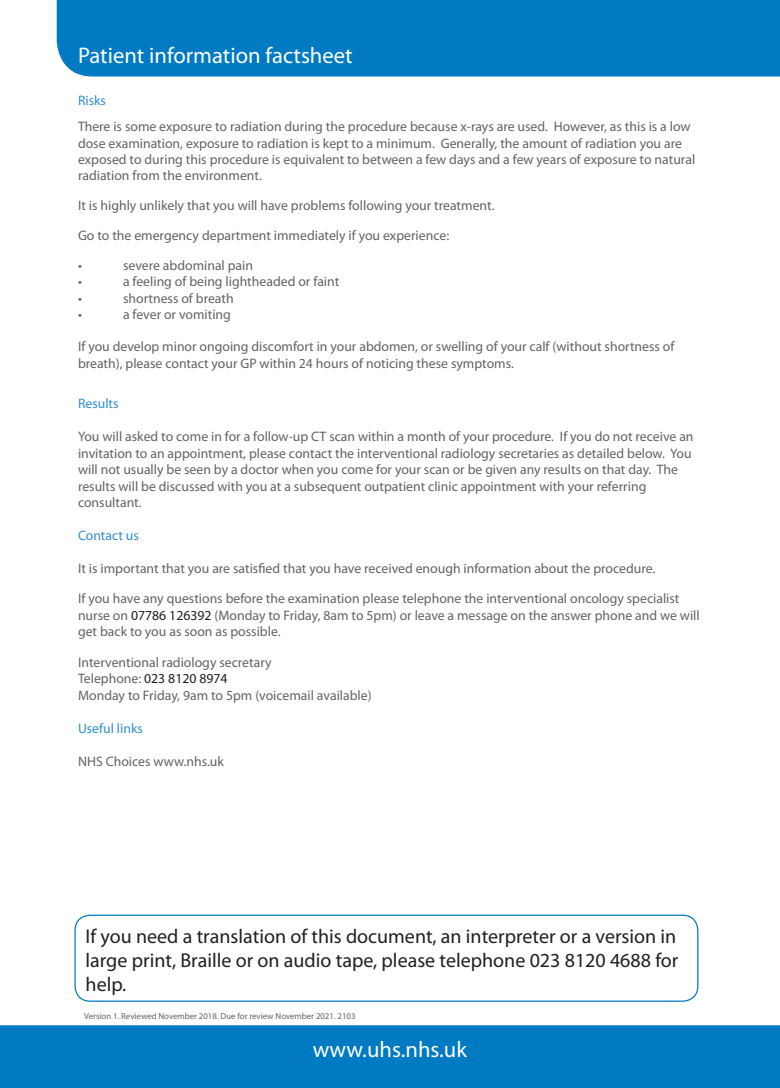
<style>
.page{position:relative;width:780px;height:1088px;background:#fff}
.page>*{position:absolute;margin:0;border:0;box-sizing:border-box;transform-origin:0 0}
.t1{font:22.62px "Myriad Pro";color:#fff}
.t2{font:20px/24px "Myriad Pro";color:#231f20;text-align:justify}
.t3{font:13.75px/16.2px "Myriad Pro";color:#636366}
.t4{font:13.75px "Myriad Pro";color:#2e8fce}
.t5{font:13.75px "Myriad Pro";color:#231f20}
.t6{font:8.75px "Myriad Pro";color:#636366}
.s1{color:#231f20}
.s2{color:#636366}
</style>
<div class="page">
<div style="left:1px;top:1026px;width:778px;height:61px;background:#007ac2"></div>
<div style="left:0;top:1025px;width:780px;height:63px;border:1px solid #007ac2"></div>
<div style="left:56px;top:0;width:724px;height:77px;background:#007ac2"></div>
<div style="left:74px;top:914px;width:624px;height:88px;border:1px solid #0079c2;border-radius:15px"></div>
<p class="t1" style="left:78px;top:41px;width:276px">Patient information factsheet</p>
<p class="t4" style="left:78px;top:92px;width:30px">Risks</p>
<p class="t3" style="left:78px;top:118px;width:618px">There is some exposure to radiation during the procedure because x-rays are used. However, as this is a low dose examination, exposure to radiation is kept to a minimum. Generally, the amount of radiation you are exposed to during this procedure is equivalent to between a few days and a few years of exposure to natural radiation from the environment.</p>
<p class="t3" style="left:78px;top:197px;width:418px">It is highly unlikely that you will have problems following your treatment.</p>
<p class="t3" style="left:78px;top:227px;width:372px">Go to the emergency department immediately if you experience:</p>
<p class="t3" style="left:78px;top:257px;width:5px">•</p>
<p class="t3" style="left:123px;top:257px;width:132px">severe abdominal pain</p>
<p class="t3" style="left:78px;top:273px;width:5px">•</p>
<p class="t3" style="left:123px;top:273px;width:218px">a feeling of being lightheaded or faint</p>
<p class="t3" style="left:78px;top:290px;width:5px">•</p>
<p class="t3" style="left:123px;top:290px;width:112px">shortness of breath</p>
<p class="t3" style="left:78px;top:306px;width:5px">•</p>
<p class="t3" style="left:123px;top:306px;width:109px">a fever or vomiting</p>
<p class="t3" style="left:78px;top:338px;width:598px">If you develop minor ongoing discomfort in your abdomen, or swelling of your calf (without shortness of breath), please contact your GP within 24 hours of noticing these symptoms.</p>
<p class="t4" style="left:78px;top:395px;width:42px">Results</p>
<p class="t3" style="left:78px;top:428px;width:617px">You will asked to come in for a follow-up CT scan within a month of your procedure. If you do not receive an invitation to an appointment, please contact the interventional radiology secretaries as detailed below. You will not usually be seen by a doctor when you come for your scan or be given any results on that day. The</p>
<p class="t3" style="left:78px;top:478px;width:570px">results will be discussed with you at a subsequent outpatient clinic appointment with your referring</p>
<p class="t3" style="left:78px;top:494px;width:65px">consultant.</p>
<p class="t4" style="left:78px;top:527px;width:62px">Contact us</p>
<p class="t3" style="left:78px;top:560px;width:579px">It is important that you are satisfied that you have received enough information about the procedure.</p>
<p class="t3" style="left:78px;top:590px;width:623px">If you have any questions before the examination please telephone the interventional oncology specialist nurse on <span class="s1">07786 126392</span> (Monday to Friday, 8am to 5pm) or leave a message on the answer phone and we will get back to you as soon as possible.</p>
<p class="t3" style="left:78px;top:654px;width:195px">Interventional radiology secretary</p>
<p class="t5" style="left:78px;top:670px;width:151px"><span class="s2">Telephone:</span> 023 8120 8974</p>
<p class="t3" style="left:78px;top:687px;width:295px">Monday to Friday, 9am to 5pm (voicemail available)</p>
<p class="t4" style="left:78px;top:720px;width:66px">Useful links</p>
<p class="t3" style="left:78px;top:753px;width:147px">NHS Choices www.nhs.uk</p>
<p class="t2" style="left:86px;top:923px;width:594px">If you need a translation of this document, an interpreter or a version in large print, Braille or on audio tape, please telephone 023 8120 4688 for help.</p>
<p class="t6" style="left:84px;top:1011px;width:273px">Version 1. Reviewed November 2018. Due for review November 2021. 2103</p>
<p class="t1" style="left:312px;top:1035px;width:156px">www.uhs.nhs.uk</p>
</div>
